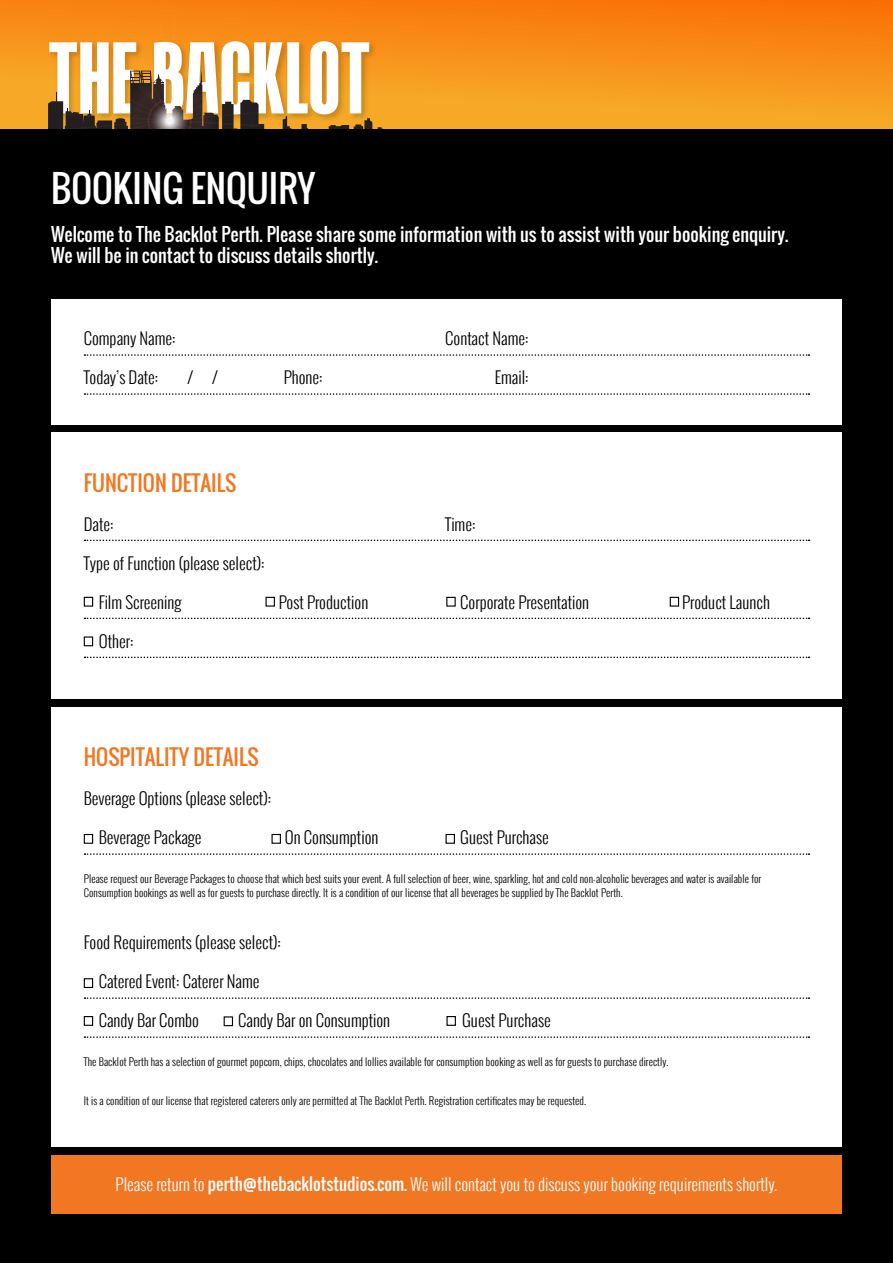
<style>
.page{position:relative;width:893px;height:1263px;background:#fff}
.page>*{position:absolute;margin:0;border:0;box-sizing:border-box;transform-origin:0 0}
.t1{font:36px "Oswald";color:#fff}
.t2{font:21px "Oswald";color:#f17722}
.t3{font:18px/21.6px "Oswald";color:#fff}
.t4{font:300 16.5px "Oswald";color:#000}
.t5{font:300 16.5px "Oswald";color:#fff}
.t6{font:300 10.5px/13.5px "Oswald";letter-spacing:.01em;color:#000}
.s1{font-weight:400}
</style>
<div class="page">
<div style="left:0;top:128px;width:893px;height:1135px;background:#000"></div>
<div style="left:51px;top:299px;width:791px;height:126px;background:#fff"></div>
<div style="left:51px;top:433px;width:791px;height:266px;background:#fff"></div>
<div style="left:51px;top:707px;width:791px;height:440px;background:#fff"></div>
<div style="left:51px;top:1155px;width:791px;height:58px;background:#f17722"></div>
<svg style="left:85px;top:354px;width:724px;height:2px"></svg>
<svg style="left:85px;top:393px;width:724px;height:2px"></svg>
<svg style="left:85px;top:540px;width:724px;height:1px"></svg>
<svg style="left:85px;top:618px;width:724px;height:1px"></svg>
<svg style="left:85px;top:657px;width:724px;height:1px"></svg>
<div style="left:84px;top:597px;width:9px;height:10px;border:1px solid #000"></div>
<div style="left:84px;top:636px;width:9px;height:10px;border:1px solid #000"></div>
<div style="left:266px;top:597px;width:9px;height:10px;border:1px solid #000"></div>
<div style="left:446px;top:597px;width:10px;height:10px;border:1px solid #000"></div>
<div style="left:670px;top:597px;width:9px;height:10px;border:1px solid #000"></div>
<svg style="left:85px;top:853px;width:724px;height:2px"></svg>
<svg style="left:85px;top:997px;width:724px;height:2px"></svg>
<svg style="left:85px;top:1036px;width:724px;height:2px"></svg>
<div style="left:84px;top:834px;width:9px;height:10px;border:1px solid #000"></div>
<div style="left:84px;top:978px;width:9px;height:10px;border:1px solid #000"></div>
<div style="left:272px;top:834px;width:9px;height:10px;border:1px solid #000"></div>
<div style="left:446px;top:834px;width:9px;height:10px;border:1px solid #000"></div>
<div style="left:0;top:0;width:893px;height:128px;background:linear-gradient(to bottom,#fa7609,#f6ae2a)"></div>
<svg style="left:18px;top:16px;width:379px;height:112px"></svg>
<div style="left:446px;top:1016px;width:10px;height:10px;border:1px solid #000"></div>
<div style="left:224px;top:1016px;width:9px;height:10px;border:1px solid #000"></div>
<div style="left:84px;top:1016px;width:9px;height:10px;border:1px solid #000"></div>
<h1 class="t1" style="left:51px;top:161px;width:265px">BOOKING ENQUIRY</h1>
<h3 class="t3" style="left:51px;top:223px;width:739px">Welcome to The Backlot Perth. Please share some information with us to assist with your booking enquiry.<br>We will be in contact to discuss details shortly.</h3>
<h3 class="t4" style="left:84px;top:326px;width:93px">Company Name:</h3>
<h3 class="t4" style="left:445px;top:326px;width:85px">Contact Name:</h3>
<h3 class="t4" style="left:84px;top:365px;width:76px">Today’s Date:</h3>
<h3 class="t4" style="left:188px;top:365px;width:32px">/ /</h3>
<h3 class="t4" style="left:284px;top:365px;width:40px">Phone:</h3>
<h3 class="t4" style="left:495px;top:365px;width:35px">Email:</h3>
<h2 class="t2" style="left:84px;top:467px;width:154px">FUNCTION DETAILS</h2>
<h3 class="t4" style="left:84px;top:512px;width:31px">Date:</h3>
<h3 class="t4" style="left:445px;top:512px;width:32px">Time:</h3>
<h3 class="t4" style="left:84px;top:551px;width:182px">Type of Function (please select):</h3>
<h3 class="t4" style="left:99px;top:590px;width:84px">Film Screening</h3>
<h3 class="t4" style="left:279px;top:590px;width:91px">Post Production</h3>
<h3 class="t4" style="left:460px;top:590px;width:130px">Corporate Presentation</h3>
<h3 class="t4" style="left:682px;top:590px;width:89px">Product Launch</h3>
<h3 class="t4" style="left:99px;top:629px;width:36px">Other:</h3>
<h2 class="t2" style="left:84px;top:741px;width:177px">HOSPITALITY DETAILS</h2>
<h3 class="t4" style="left:84px;top:786px;width:189px">Beverage Options (please select):</h3>
<h3 class="t4" style="left:99px;top:825px;width:104px">Beverage Package</h3>
<h3 class="t4" style="left:285px;top:825px;width:95px">On Consumption</h3>
<h3 class="t4" style="left:460px;top:825px;width:90px">Guest Purchase</h3>
<p class="t6" style="left:84px;top:872px;width:679px">Please request our Beverage Packages to choose that which best suits your event. A full selection of beer, wine, sparkling, hot and cold non-alcoholic beverages and water is available for<br>Consumption bookings as well as for guests to purchase directly. It is a condition of our license that all beverages be supplied by The Backlot Perth.</p>
<h3 class="t4" style="left:84px;top:930px;width:199px">Food Requirements (please select):</h3>
<h3 class="t4" style="left:99px;top:969px;width:162px">Catered Event: Caterer Name</h3>
<h3 class="t4" style="left:99px;top:1008px;width:102px">Candy Bar Combo</h3>
<h3 class="t4" style="left:238px;top:1008px;width:154px">Candy Bar on Consumption</h3>
<h3 class="t4" style="left:462px;top:1008px;width:90px">Guest Purchase</h3>
<p class="t6" style="left:84px;top:1055px;width:586px">The Backlot Perth has a selection of gourmet popcorn, chips, chocolates and lollies available for consumption booking as well as for guests to purchase directly.</p>
<p class="t6" style="left:84px;top:1094px;width:504px">It is a condition of our license that registered caterers only are permitted at The Backlot Perth. Registration certificates may be requested.</p>
<h3 class="t5" style="left:116px;top:1172px;width:663px">Please return to <span class="s1">perth@thebacklotstudios.com.</span> We will contact you to discuss your booking requirements shortly.</h3>
</div>
